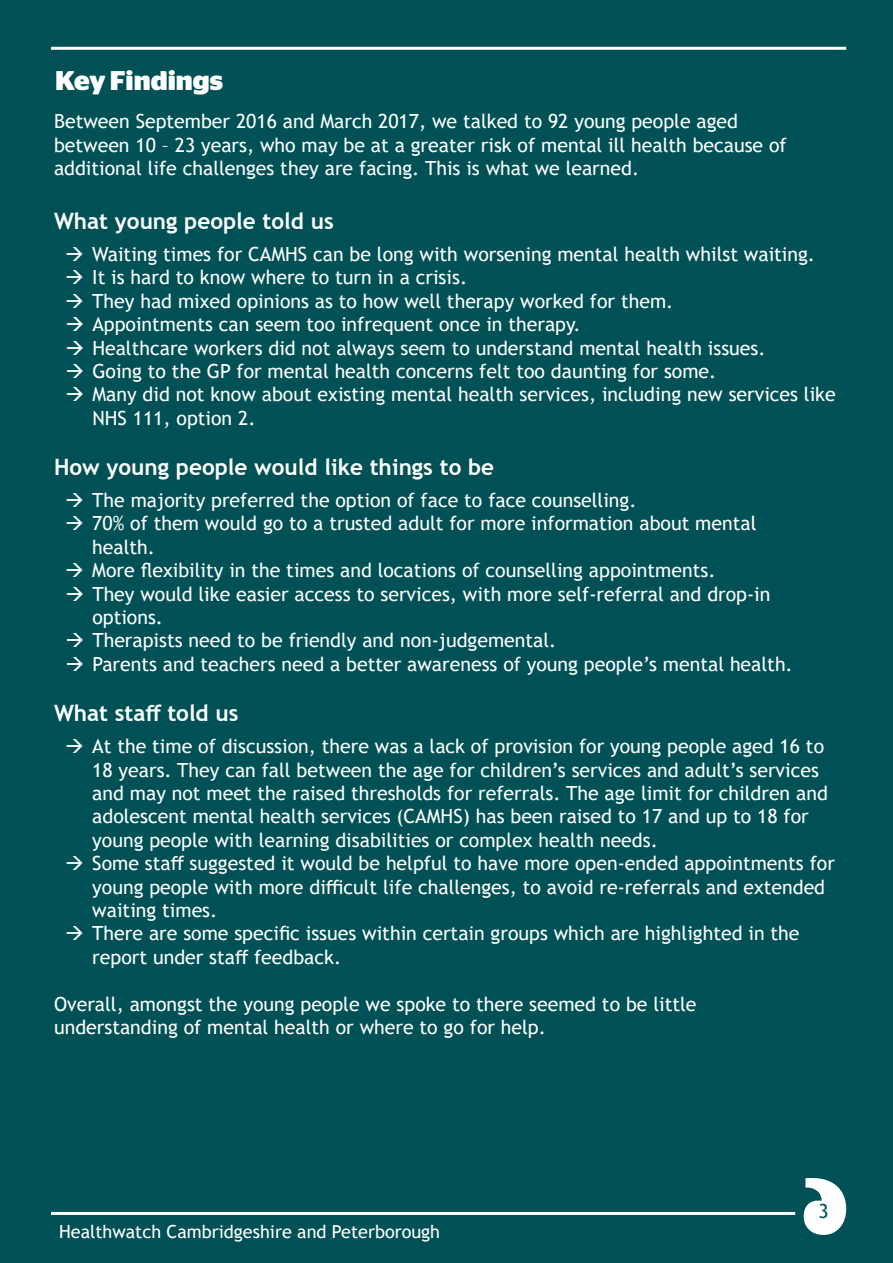
<style>
.page{position:relative;width:893px;height:1263px;background:#005156}
.page>*{position:absolute;margin:0;border:0;box-sizing:border-box;transform-origin:0 0}
.t1{font:700 27px "Stag Sans";color:#fff}
.t2{font:700 22.5px "Trebuchet MS";color:#fff}
.t3{font:19.5px/23.4px "Trebuchet MS";color:#fff}
.t4{font:19.5px "Trebuchet MS";color:#005156}
.t5{font:18px "Trebuchet MS";color:#fff}
</style>
<div class="page">
<hr style="left:51px;top:1212px;width:744px;height:3px;background:#fff">
<svg style="left:804px;top:1178px;width:42px;height:57px"></svg>
<hr style="left:51px;top:47px;width:795px;height:3px;background:#fff">
<h1 class="t1" style="left:55px;top:65px;width:169px">Key Findings</h1>
<p class="t3" style="left:54px;top:109px;width:734px">Between September 2016 and March 2017, we talked to 92 young people aged between 10 – 23 years, who may be at a greater risk of mental ill health because of additional life challenges they are facing. This is what we learned.</p>
<p class="t2" style="left:54px;top:207px;width:281px">What young people told us</p>
<p class="t3" style="left:92px;top:242px;width:745px">Waiting times for CAMHS can be long with worsening mental health whilst waiting.<br>It is hard to know where to turn in a crisis.<br>They had mixed opinions as to how well therapy worked for them.<br>Appointments can seem too infrequent once in therapy.<br>Healthcare workers did not always seem to understand mental health issues.<br>Going to the GP for mental health concerns felt too daunting for some.<br>Many did not know about existing mental health services, including new services like NHS 111, option 2.</p>
<p class="t2" style="left:54px;top:453px;width:442px">How young people would like things to be</p>
<p class="t3" style="left:92px;top:488px;width:702px">The majority preferred the option of face to face counselling.<br>70% of them would go to a trusted adult for more information about mental health.<br>More flexibility in the times and locations of counselling appointments.<br>They would like easier access to services, with more self-referral and drop-in options.<br>Therapists need to be friendly and non-judgemental.<br>Parents and teachers need a better awareness of young people’s mental health.</p>
<p class="t2" style="left:54px;top:699px;width:186px">What staff told us</p>
<p class="t3" style="left:92px;top:734px;width:744px">At the time of discussion, there was a lack of provision for young people aged 16 to 18 years. They can fall between the age for children’s services and adult’s services and may not meet the raised thresholds for referrals. The age limit for children and adolescent mental health services (CAMHS) has been raised to 17 and up to 18 for young people with learning disabilities or complex health needs.<br>Some staff suggested it would be helpful to have more open-ended appointments for young people with more difficult life challenges, to avoid re-referrals and extended waiting times.<br>There are some specific issues within certain groups which are highlighted in the report under staff feedback.</p>
<p class="t3" style="left:54px;top:992px;width:644px">Overall, amongst the young people we spoke to there seemed to be little understanding of mental health or where to go for help.</p>
<p class="t5" style="left:59px;top:1220px;width:382px">Healthwatch Cambridgeshire and Peterborough</p>
<p class="t4" style="left:818px;top:1198px;width:12px">3</p>
</div>
